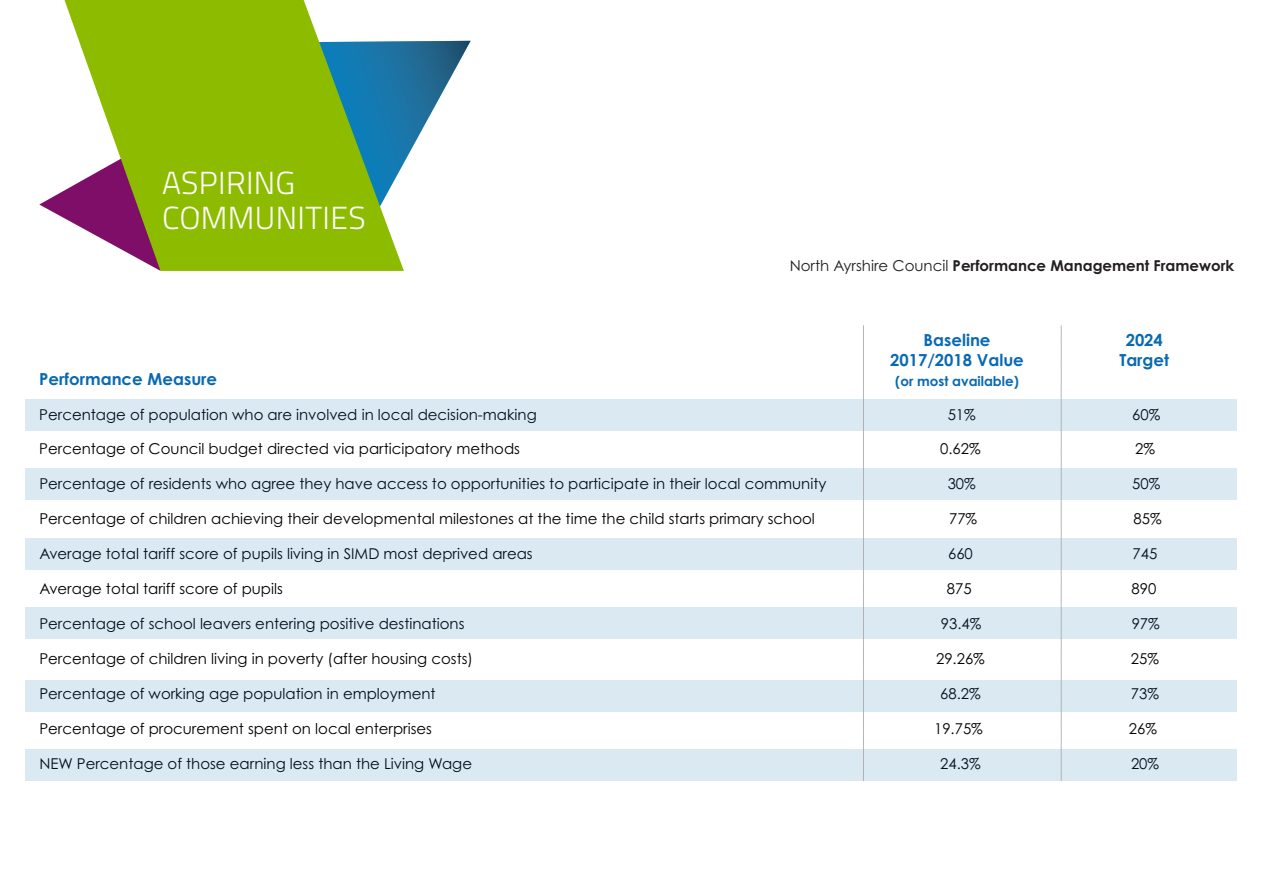
<style>
.page{position:relative;width:1263px;height:893px;background:#fff}
.page>*{position:absolute;margin:0;border:0;box-sizing:border-box;transform-origin:0 0}
.t1{font:300 31.95px/35px "Titillium Web";letter-spacing:.01em;color:#fff}
.t2{font:700 16.65px/20px "Century Gothic";color:#0969b2;text-align:center}
.t3{font:15px "Century Gothic";color:#000}
.t4{font:700 15px "Century Gothic";color:#231f20}
.t5{font:700 13.5px "Century Gothic";color:#0969b2}
.s1{font-weight:400}
</style>
<div class="page">
<svg style="left:404px;top:41px;width:67px;height:122px"></svg>
<svg style="left:39px;top:193px;width:21px;height:23px"></svg>
<svg style="left:60px;top:0;width:344px;height:271px;background:#92b53c"></svg>
<div style="left:26px;top:399px;width:1211px;height:31px;background:#dbe9f3"></div>
<div style="left:26px;top:468px;width:1211px;height:32px;background:#dbe9f3"></div>
<div style="left:26px;top:538px;width:1211px;height:32px;background:#dbe9f3"></div>
<div style="left:26px;top:607px;width:1211px;height:32px;background:#dbe9f3"></div>
<div style="left:26px;top:680px;width:1211px;height:31px;background:#dbe9f3"></div>
<div style="left:26px;top:749px;width:1211px;height:32px;background:#dbe9f3"></div>
<svg style="left:1061px;top:325px;width:1px;height:456px"></svg>
<svg style="left:863px;top:325px;width:1px;height:457px"></svg>
<h1 class="t1" style="left:162px;top:170px;width:205px">ASPIRING<br>COMMUNITIES</h1>
<p class="t2" style="left:39px;top:370px;width:179px">Performance Measure</p>
<p class="t4" style="left:790px;top:257px;width:446px"><span class="s1">North Ayrshire Council</span> Performance Management Framework</p>
<p class="t2" style="left:890px;top:330px;width:135px">Baseline<br>2017/2018 Value</p>
<p class="t5" style="left:895px;top:373px;width:125px">(or most available)</p>
<p class="t2" style="left:1119px;top:330px;width:51px">2024<br>Target</p>
<p class="t3" style="left:39px;top:405px;width:499px">Percentage of population who are involved in local decision-making</p>
<p class="t3" style="left:948px;top:408px;width:30px">51%</p>
<p class="t3" style="left:1132px;top:408px;width:30px">60%</p>
<p class="t3" style="left:39px;top:440px;width:482px">Percentage of Council budget directed via participatory methods</p>
<p class="t3" style="left:940px;top:443px;width:42px">0.62%</p>
<p class="t3" style="left:1135px;top:443px;width:21px">2%</p>
<p class="t3" style="left:39px;top:475px;width:789px">Percentage of residents who agree they have access to opportunities to participate in their local community</p>
<p class="t3" style="left:948px;top:478px;width:30px">30%</p>
<p class="t3" style="left:1132px;top:478px;width:30px">50%</p>
<p class="t3" style="left:39px;top:510px;width:777px">Percentage of children achieving their developmental milestones at the time the child starts primary school</p>
<p class="t3" style="left:949px;top:513px;width:30px">77%</p>
<p class="t3" style="left:1133px;top:513px;width:30px">85%</p>
<p class="t3" style="left:39px;top:548px;width:495px">Average total tariff score of pupils living in SIMD most deprived areas</p>
<p class="t3" style="left:948px;top:548px;width:26px">660</p>
<p class="t3" style="left:1132px;top:548px;width:26px">745</p>
<p class="t3" style="left:39px;top:583px;width:245px">Average total tariff score of pupils</p>
<p class="t3" style="left:947px;top:583px;width:26px">875</p>
<p class="t3" style="left:1131px;top:583px;width:26px">890</p>
<p class="t3" style="left:39px;top:615px;width:427px">Percentage of school leavers entering positive destinations</p>
<p class="t3" style="left:941px;top:618px;width:42px">93.4%</p>
<p class="t3" style="left:1132px;top:618px;width:30px">97%</p>
<p class="t3" style="left:39px;top:649px;width:435px">Percentage of children living in poverty (after housing costs)</p>
<p class="t3" style="left:936px;top:653px;width:50px">29.26%</p>
<p class="t3" style="left:1131px;top:653px;width:30px">25%</p>
<p class="t3" style="left:39px;top:688px;width:398px">Percentage of working age population in employment</p>
<p class="t3" style="left:940px;top:688px;width:42px">68.2%</p>
<p class="t3" style="left:1131px;top:688px;width:30px">73%</p>
<p class="t3" style="left:39px;top:719px;width:394px">Percentage of procurement spent on local enterprises</p>
<p class="t3" style="left:934px;top:723px;width:50px">19.75%</p>
<p class="t3" style="left:1129px;top:723px;width:30px">26%</p>
<p class="t3" style="left:39px;top:758px;width:434px">NEW Percentage of those earning less than the Living Wage</p>
<p class="t3" style="left:940px;top:758px;width:42px">24.3%</p>
<p class="t3" style="left:1131px;top:758px;width:30px">20%</p>
</div>
